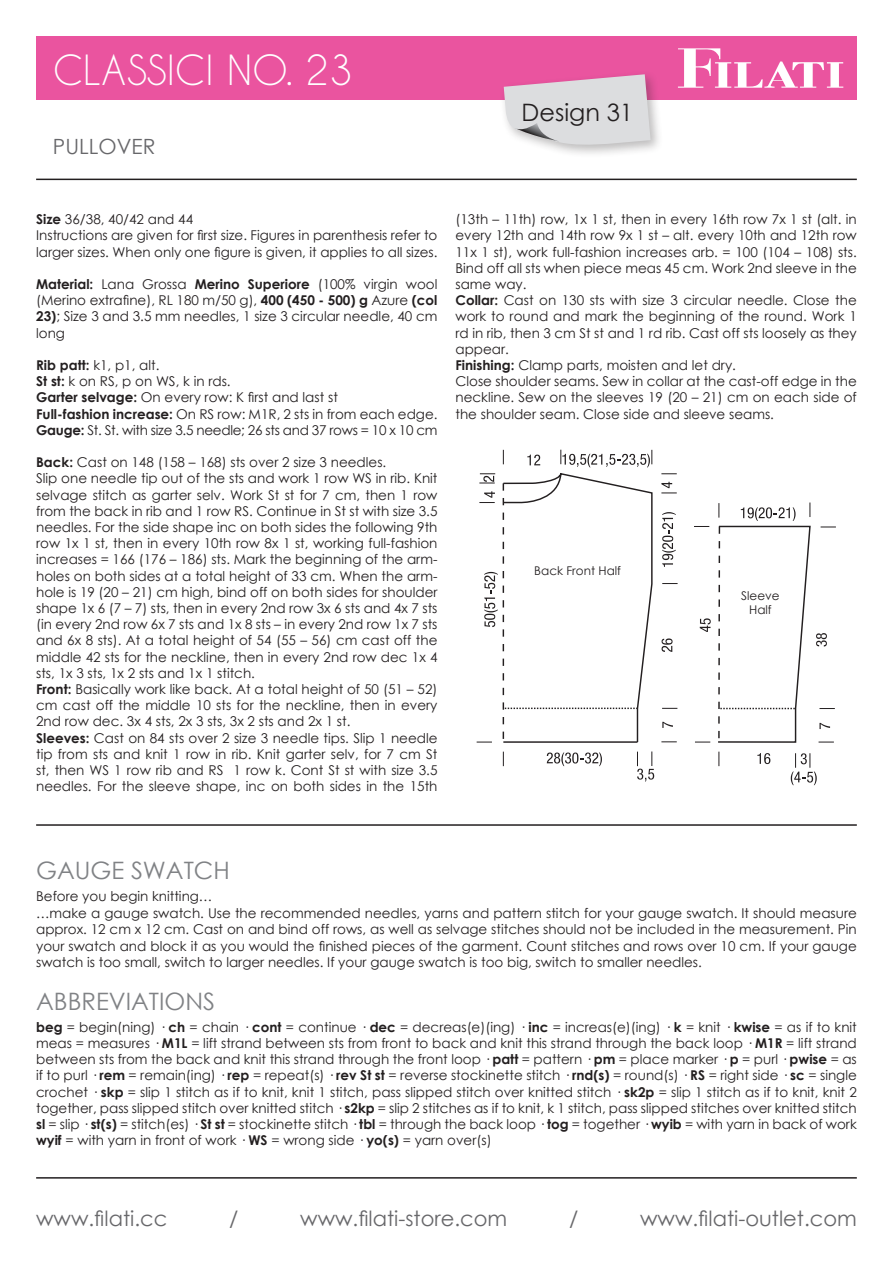
<style>
.page{position:relative;width:893px;height:1263px;background:#fff}
.page>*{position:absolute;margin:0;border:0;box-sizing:border-box;transform-origin:0 0}
.t1{font:39px "Caviar Dreams";color:#fff}
.t2{font:24px "Century Gothic";color:#808285}
.t3{font:24px "Century Gothic";color:#231f20}
.t4{font:21px "Century Gothic";color:#67676a}
.t5{font:13.5px/16.2px "Century Gothic";color:#231f20}
.t6{font:12px/14.4px "Century Gothic";color:#231f20;text-align:center}
.s1{font-weight:700}
</style>
<div class="page">
<hr style="left:36px;top:1177px;width:821px;height:1px;background:#231f20">
<hr style="left:36px;top:179px;width:821px;height:1px;background:#231f20">
<div style="left:36px;top:36px;width:821px;height:64px;background:#ea549f"></div>
<svg style="left:678px;top:48px;width:165px;height:40px"></svg>
<div style="left:499px;top:70px;width:165px;height:88px;background:#231f20;opacity:.3"></div>
<svg style="left:504px;top:74px;width:147px;height:76px;background:#dcced7"></svg>
<div style="left:722px;top:44px;width:123px;height:17px;background:#ea549f"></div>
<svg style="left:661px;top:473px;width:16px;height:1px"></svg>
<svg style="left:661px;top:741px;width:16px;height:1px"></svg>
<svg style="left:694px;top:526px;width:15px;height:1px"></svg>
<svg style="left:718px;top:752px;width:1px;height:14px"></svg>
<svg style="left:695px;top:741px;width:15px;height:1px"></svg>
<svg style="left:503px;top:752px;width:1px;height:14px"></svg>
<svg style="left:662px;top:708px;width:15px;height:1px"></svg>
<svg style="left:662px;top:583px;width:16px;height:1px"></svg>
<svg style="left:547px;top:752px;width:55px;height:14px"></svg>
<svg style="left:637px;top:751px;width:17px;height:31px"></svg>
<svg style="left:662px;top:512px;width:14px;height:55px"></svg>
<svg style="left:757px;top:753px;width:13px;height:11px"></svg>
<svg style="left:700px;top:618px;width:11px;height:14px"></svg>
<svg style="left:791px;top:753px;width:26px;height:32px"></svg>
<svg style="left:661px;top:482px;width:16px;height:11px"></svg>
<svg style="left:662px;top:638px;width:10px;height:14px"></svg>
<svg style="left:662px;top:722px;width:11px;height:6px"></svg>
<svg style="left:718px;top:502px;width:118px;height:241px"></svg>
<svg style="left:477px;top:450px;width:176px;height:293px"></svg>
<hr style="left:36px;top:824px;width:821px;height:2px;background:#231f20">
<h1 class="t1" style="left:53px;top:47px;width:301px">CLASSICI NO. 23</h1>
<h3 class="t4" style="left:53px;top:131px;width:104px">PULLOVER</h3>
<h2 class="t3" style="left:522px;top:96px;width:113px">Design 31</h2>
<p class="t5" style="left:36px;top:211px;width:403px"><span class="s1">Size</span> 36/38, 40/42 and 44<br>Instructions are given for first size. Figures in parenthesis refer to larger sizes. When only one figure is given, it applies to all sizes.</p>
<p class="t5" style="left:36px;top:276px;width:403px;text-align:justify"><span class="s1">Material:</span> Lana Grossa <span class="s1">Merino Superiore</span> (100% virgin wool (Merino extrafine), RL 180 m/50 g), <span class="s1">400 (450 - 500) g</span> Azure <span class="s1">(col 23)</span>; Size 3 and 3.5 mm needles, 1 size 3 circular needle, 40 cm long</p>
<p class="t5" style="left:36px;top:357px;width:403px"><span class="s1">Rib patt:</span> k1, p1, alt.<br><span class="s1">St st:</span> k on RS, p on WS, k in rds.<br><span class="s1">Garter selvage:</span> On every row: K first and last st<br><span class="s1">Full-fashion increase:</span> On RS row: M1R, 2 sts in from each edge.<br><span class="s1">Gauge:</span> St. St. with size 3.5 needle; 26 sts and 37 rows = 10 x 10 cm</p>
<p class="t5" style="left:36px;top:454px;width:403px"><span class="s1">Back:</span> Cast on 148 (158 – 168) sts over 2 size 3 needles.<br>Slip one needle tip out of the sts and work 1 row WS in rib. Knit selvage stitch as garter selv. Work St st for 7 cm, then 1 row from the back in rib and 1 row RS. Continue in St st with size 3.5 needles. For the side shape inc on both sides the following 9th row 1x 1 st, then in every 10th row 8x 1 st, working full-fashion increases = 166 (176 – 186) sts. Mark the beginning of the arm&shy;holes on both sides at a total height of 33 cm. When the arm&shy;hole is 19 (20 – 21) cm high, bind off on both sides for shoulder shape 1x 6 (7 – 7) sts, then in every 2nd row 3x 6 sts and 4x 7 sts (in every 2nd row 6x 7 sts and 1x 8 sts – in every 2nd row 1x 7 sts and 6x 8 sts). At a total height of 54 (55 – 56) cm cast off the middle 42 sts for the neckline, then in every 2nd row dec 1x 4 sts, 1x 3 sts, 1x 2 sts and 1x 1 stitch.<br><span class="s1">Front:</span> Basically work like back. At a total height of 50 (51 – 52) cm cast off the middle 10 sts for the neckline, then in every 2nd row dec. 3x 4 sts, 2x 3 sts, 3x 2 sts and 2x 1 st.<br><span class="s1">Sleeves:</span> Cast on 84 sts over 2 size 3 needle tips. Slip 1 needle tip from sts and knit 1 row in rib. Knit garter selv, for 7 cm St st, then WS 1 row rib and RS 1 row k. Cont St st with size 3.5 needles. For the sleeve shape, inc on both sides in the 15th</p>
<p class="t5" style="left:455px;top:211px;width:403px">(13th – 11th) row, 1x 1 st, then in every 16th row 7x 1 st (alt. in every 12th and 14th row 9x 1 st – alt. every 10th and 12th row 11x 1 st), work full-fashion increases arb. = 100 (104 – 108) sts.<br>Bind off all sts when piece meas 45 cm. Work 2nd sleeve in the same way.<br><span class="s1">Collar:</span> Cast on 130 sts with size 3 circular needle. Close the work to round and mark the beginning of the round. Work 1 rd in rib, then 3 cm St st and 1 rd rib. Cast off sts loosely as they appear.<br><span class="s1">Finishing:</span> Clamp parts, moisten and let dry.<br>Close shoulder seams. Sew in collar at the cast-off edge in the neckline. Sew on the sleeves 19 (20 – 21) cm on each side of the shoulder seam. Close side and sleeve seams.</p>
<p class="t6" style="left:534px;top:563px;width:88px">Back Front Half</p>
<p class="t6" style="left:741px;top:588px;width:40px">Sleeve<br>Half</p>
<h2 class="t2" style="left:36px;top:854px;width:195px">GAUGE SWATCH</h2>
<p class="t5" style="left:36px;top:888px;width:822px">Before you begin knitting…<br>…make a gauge swatch. Use the recommended needles, yarns and pattern stitch for your gauge swatch. It should measure approx. 12 cm x 12 cm. Cast on and bind off rows, as well as selvage stitches should not be included in the measurement. Pin your swatch and block it as you would the finished pieces of the garment. Count stitches and rows over 10 cm. If your gauge swatch is too small, switch to larger needles. If your gauge swatch is too big, switch to smaller needles.</p>
<h2 class="t2" style="left:36px;top:984px;width:180px">ABBREVIATIONS</h2>
<p class="t5" style="left:36px;top:1019px;width:822px;text-align:justify"><span class="s1">beg</span> = begin(ning) · <span class="s1">ch</span> = chain · <span class="s1">cont</span> = continue · <span class="s1">dec</span> = decreas(e)(ing) · <span class="s1">inc</span> = increas(e)(ing) · <span class="s1">k</span> = knit · <span class="s1">kwise</span> = as if to knit meas = measures · <span class="s1">M1L</span> = lift strand between sts from front to back and knit this strand through the back loop · <span class="s1">M1R</span> = lift strand between sts from the back and knit this strand through the front loop · <span class="s1">patt</span> = pattern · <span class="s1">pm</span> = place marker · <span class="s1">p</span> = purl · <span class="s1">pwise</span> = as if to purl · <span class="s1">rem</span> = remain(ing) · <span class="s1">rep</span> = repeat(s) · <span class="s1">rev St st</span> = reverse stockinette stitch · <span class="s1">rnd(s)</span> = round(s) · <span class="s1">RS</span> = right side · <span class="s1">sc</span> = single crochet · <span class="s1">skp</span> = slip 1 stitch as if to knit, knit 1 stitch, pass slipped stitch over knitted stitch · <span class="s1">sk2p</span> = slip 1 stitch as if to knit, knit 2 together, pass slipped stitch over knitted stitch · <span class="s1">s2kp</span> = slip 2 stitches as if to knit, k 1 stitch, pass slipped stitches over knitted stitch <span class="s1">sl</span> = slip · <span class="s1">st(s)</span> = stitch(es) · <span class="s1">St st</span> = stockinette stitch · <span class="s1">tbl</span> = through the back loop · <span class="s1">tog</span> = together · <span class="s1">wyib</span> = with yarn in back of work <span class="s1">wyif</span> = with yarn in front of work · <span class="s1">WS</span> = wrong side · <span class="s1">yo(s)</span> = yarn over(s)</p>
<h3 class="t4" style="left:36px;top:1204px;width:133px">www.filati.cc</h3>
<h3 class="t4" style="left:229px;top:1204px;width:11px">/</h3>
<h3 class="t4" style="left:300px;top:1204px;width:209px">www.filati-store.com</h3>
<h3 class="t4" style="left:569px;top:1204px;width:11px">/</h3>
<h3 class="t4" style="left:640px;top:1204px;width:218px">www.filati-outlet.com</h3>
</div>
